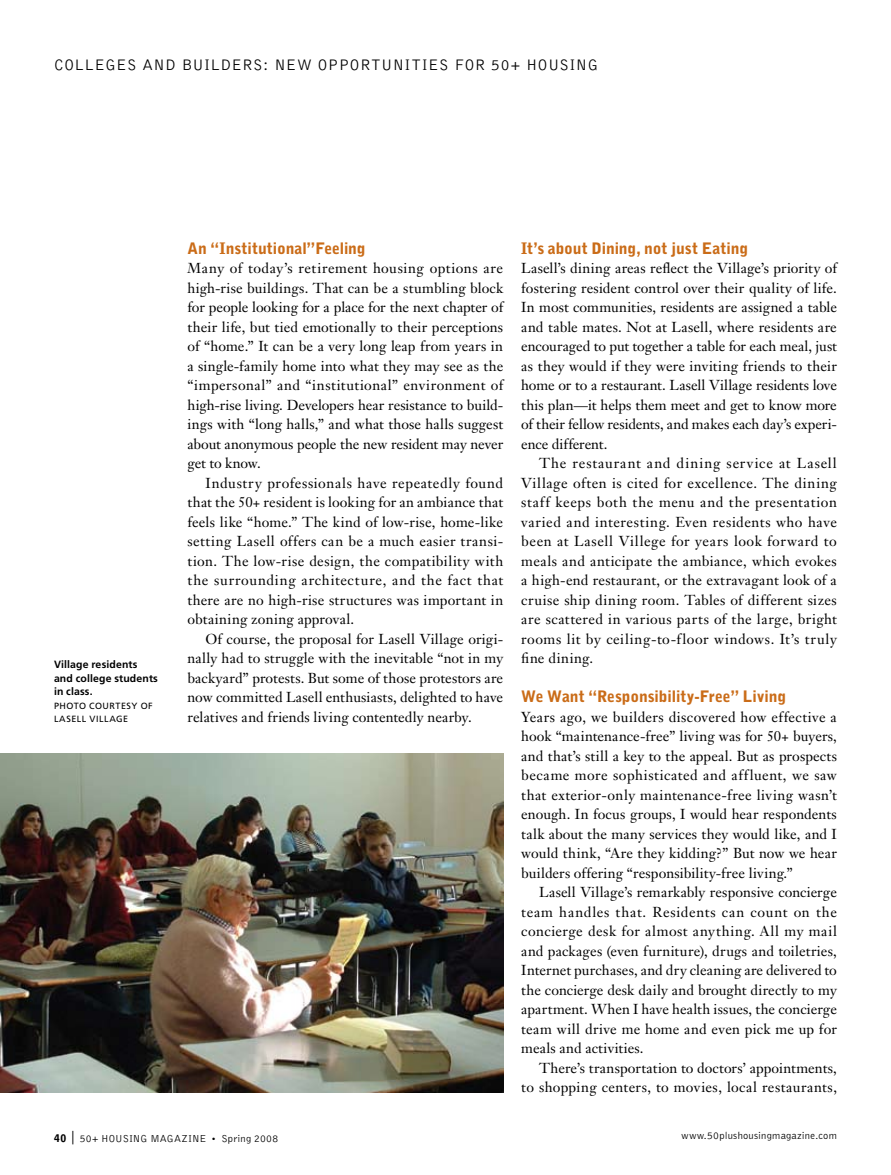
<style>
.page{position:relative;width:891px;height:1175px;background:#fff}
.page>*{position:absolute;margin:0;border:0;box-sizing:border-box;transform-origin:0 0}
.t1{font:900 15.75px "Bell Gothic Std";letter-spacing:-.005em;color:#ca6c18}
.t2{font:300 15.75px "Bell Gothic Std";letter-spacing:.03em;color:#000}
.t3{font:14.25px/19.5px "Janson Text LT Std";letter-spacing:.01em;color:#000;text-align:justify}
.t4{font:300 10.5px "Bell Gothic Std";letter-spacing:.02em;color:#000}
.t5{font:700 10.5px/13.5px "Frutiger LT Std";letter-spacing:.015em;color:#000}
.t6{font:9px/13.5px "Frutiger LT Std";letter-spacing:.055em;color:#000}
.s1{font-weight:900}
.s2{font-size:13.5px}
.s3{font-size:9px}
</style>
<div class="page">
<img style="left:0;top:753px;width:503px;height:339px">
<p class="t2" style="left:54px;top:57px;width:52px">COLLEGES</p>
<p class="t2" style="left:143px;top:57px;width:249px">AN D BUILDERS: NEW OPPORTUNI</p>
<p class="t2" style="left:411px;top:57px;width:20px">TIES</p>
<p class="t2" style="left:455px;top:57px;width:94px">FOR 50+ HOUSING</p>
<p class="t5" style="left:54px;top:657px;width:105px">Village residents and college students in class.</p>
<p class="t6" style="left:54px;top:698px;width:100px">PHOTO COURTESY OF<br>LASELL VILLAGE</p>
<p class="t1" style="left:188px;top:239px;width:180px">An “Institutional”Feeling</p>
<p class="t3" style="left:188px;top:258px;width:317px">Many of today’s retirement housing options are high-rise buildings. That can be a stumbling block for people looking for a place for the next chapter of their life, but tied emotionally to their perceptions of “home.” It can be a very long leap from years in a single-family home into what they may see as the “impersonal” and “institutional” environment of high-rise living. Developers hear resistance to build&shy;ings with “long halls,” and what those halls suggest about anonymous people the new resident may never get to know.</p>
<p class="t3" style="left:188px;top:473px;width:317px;text-indent:18px">Industry professionals have repeatedly found that the 50+ resident is looking for an ambiance that feels like “home.” The kind of low-rise, home-like setting Lasell offers can be a much easier transi&shy;tion. The low-rise design, the compatibility with the surrounding architecture, and the fact that there are no high-rise structures was important in obtaining zoning approval.</p>
<p class="t3" style="left:188px;top:629px;width:317px;text-indent:18px">Of course, the proposal for Lasell Village origi&shy;nally had to struggle with the inevitable “not in my backyard” protests. But some of those protestors are now committed Lasell enthusiasts, delighted to have relatives and friends living contentedly nearby.</p>
<p class="t1" style="left:521px;top:239px;width:228px">It’s about Dining, not just Eating</p>
<p class="t3" style="left:521px;top:258px;width:317px">Lasell’s dining areas reflect the Village’s priority of fostering resident control over their quality of life.<br>In most communities, residents are assigned a table and table mates. Not at Lasell, where residents are encouraged to put together a table for each meal, just as they would if they were inviting friends to their home or to a restaurant. Lasell Village residents love this plan—it helps them meet and get to know more of their fellow residents, and makes each day’s experi&shy;ence different.</p>
<p class="t3" style="left:521px;top:453px;width:317px;text-indent:18px">The restaurant and dining service at Lasell Village often is cited for excellence. The dining staff keeps both the menu and the presentation varied and interesting. Even residents who have been at Lasell Villege for years look forward to meals and anticipate the ambiance, which evokes a high-end restaurant, or the extravagant look of a cruise ship dining room. Tables of different sizes are scattered in various parts of the large, bright rooms lit by ceiling-to-floor windows. It’s truly fine dining.</p>
<p class="t1" style="left:521px;top:687px;width:267px">We Want “Responsibility-Free” Living</p>
<p class="t3" style="left:521px;top:707px;width:317px">Years ago, we builders discovered how effective a hook “maintenance-free” living was for 50+ buyers, and that’s still a key to the appeal. But as prospects became more sophisticated and affluent, we saw that exterior-only maintenance-free living wasn’t enough. In focus groups, I would hear respondents talk about the many services they would like, and I would think, “Are they kidding?” But now we hear builders offering “responsibility-free living.”</p>
<p class="t3" style="left:521px;top:882px;width:317px;text-indent:18px">Lasell Village’s remarkably responsive concierge team handles that. Residents can count on the concierge desk for almost anything. All my mail and packages (even furniture), drugs and toiletries, Internet purchases, and dry cleaning are delivered to the concierge desk daily and brought directly to my apartment. When I have health issues, the concierge team will drive me home and even pick me up for meals and activities.</p>
<p class="t3" style="left:521px;top:1058px;width:317px;text-align:right">There’s transportation to doctors’ appointments,<br>to shopping centers, to movies, local restaurants,</p>
<p class="t4" style="left:54px;top:1132px;width:226px"><span class="s1">40</span> <span class="s2">|</span> 50+ HOUSING MAGAZINE <span class="s3">•</span> SPRING 2008</p>
<p class="t4" style="left:682px;top:1130px;width:157px">WWW.50PLUSHOUSINGMAGAZINE.COM</p>
</div>
